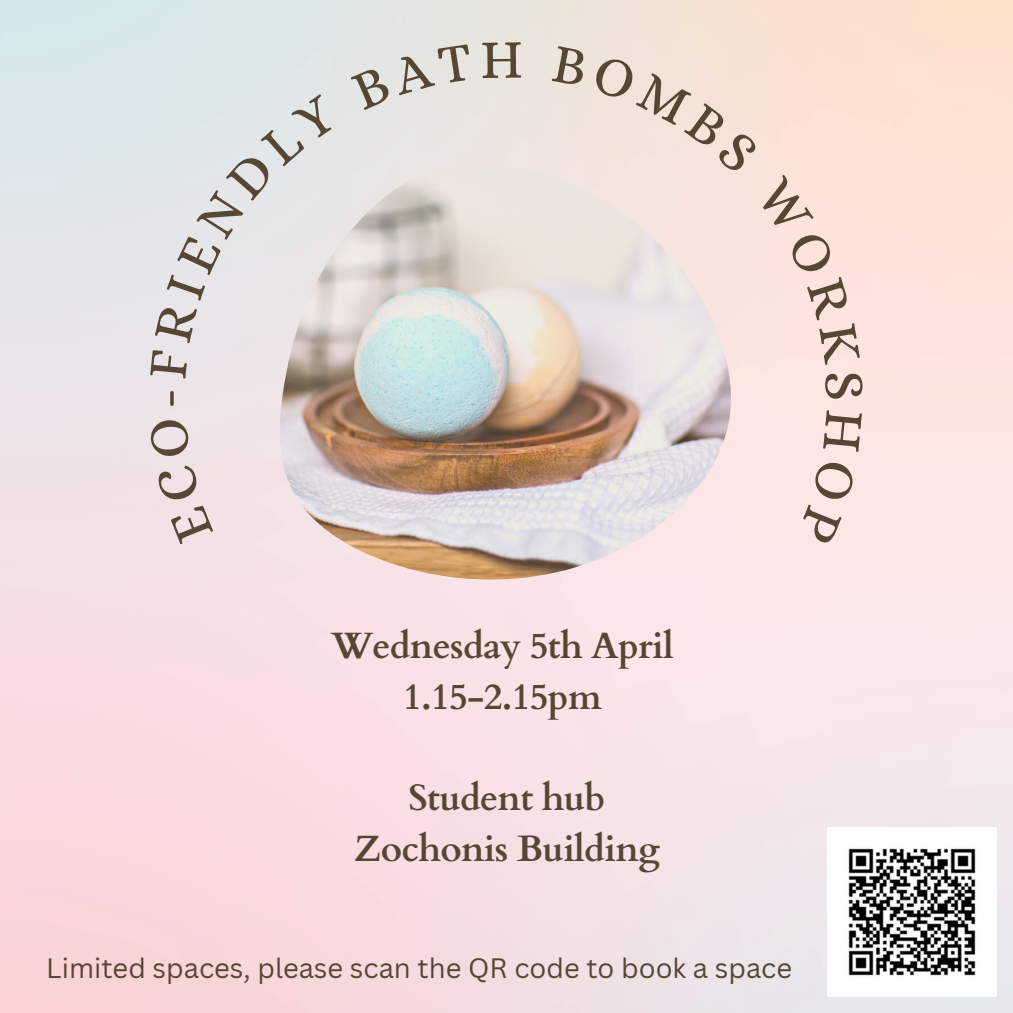
<style>
.page{position:relative;width:1013px;height:1013px;background:#fff}
.page>*{position:absolute;margin:0;border:0;box-sizing:border-box;transform-origin:0 0}
.t1{font:55.62px "Alice";color:#564734}
.t2{font:700 36.62px/50.9px "Cardo";letter-spacing:-.02em;color:#564734;text-align:center}
.t3{font:27.38px "Canva Sans";color:#564734}
</style>
<div class="page">
<img style="left:277px;top:155px;width:459px;height:424px">
<img style="left:847px;top:847px;width:130px;height:130px">
<div style="left:156px;top:464px;width:57px;height:80px;background:#f2e1e6"></div>
<div style="left:148px;top:418px;width:42px;height:40px;background:#efe3e7"></div>
<svg style="left:150px;top:350px;width:38px;height:28px"></svg>
<svg style="left:154px;top:94px;width:186px;height:249px;background:#e4e4e6"></svg>
<div style="left:350px;top:44px;width:123px;height:66px;background:#e6e6e2"></div>
<svg style="left:482px;top:42px;width:39px;height:36px"></svg>
<svg style="left:551px;top:45px;width:309px;height:320px;background:#f4e3db"></svg>
<svg style="left:824px;top:372px;width:39px;height:27px"></svg>
<div style="left:823px;top:410px;width:39px;height:42px;background:#ffe6e4"></div>
<div style="left:797px;top:459px;width:60px;height:86px;background:#fde7e7"></div>
<h1 class="t1" style="left:134px;top:409px;width:23px;rotate:-90deg">-</h1>
<p class="t2" style="left:331px;top:620px;width:344px">Wednesday 5th April<br>1.15-2.15pm</p>
<p class="t2" style="left:354px;top:773px;width:307px">Student hub<br>Zochonis Building</p>
<p class="t3" style="left:46px;top:948px;width:747px">Limited spaces, please scan the QR code to book a space</p>
</div>
